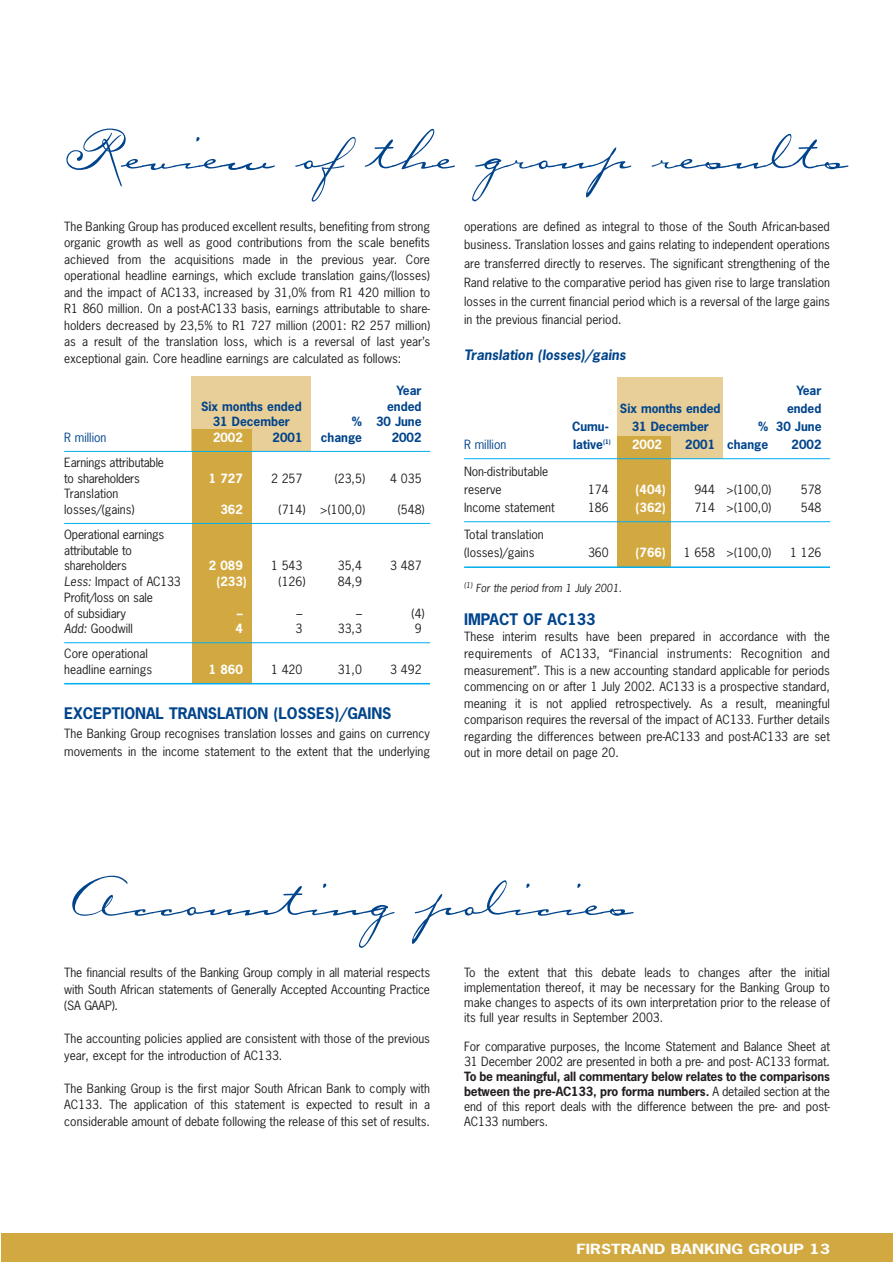
<style>
.page{position:relative;width:893px;height:1262px;background:#fff}
.page>*{position:absolute;margin:0;border:0;box-sizing:border-box;transform-origin:0 0}
.t1{font:75px "Hemingway";color:#00448c}
.t2{font:700 15px "News Gothic";color:#00448c}
.t3{font:italic 700 13.5px "News Gothic";color:#00448c}
.t4{font:700 13.2px "News Gothic";color:#fff;scale:1.25 1}
.t5{font:12px/16.5px "News Gothic";color:#231f20}
.t6{font:700 12px "News Gothic";color:#00448c}
.t7{font:700 12px "News Gothic";color:#fff}
.t8{font:12px "News Gothic";color:#00448c}
.t9{font:italic 10.5px "News Gothic";color:#231f20}
.s1{font-style:italic}
.s2{font-weight:700}
</style>
<div class="page">
<div style="left:192px;top:376px;width:119px;height:75px;background:#e8ce97"></div>
<div style="left:617px;top:377px;width:105px;height:82px;background:#e8ce97"></div>
<div style="left:1px;top:1233px;width:891px;height:29px;background:#d2a941"></div>
<div style="left:617px;top:436px;width:53px;height:131px;background:#d2a941"></div>
<hr style="left:464px;top:458px;width:366px;height:1px;background:#00aeef">
<hr style="left:464px;top:521px;width:366px;height:1px;background:#00aeef">
<hr style="left:464px;top:566px;width:366px;height:2px;background:#00aeef">
<div style="left:192px;top:429px;width:59px;height:254px;background:#d2a941"></div>
<hr style="left:64px;top:451px;width:366px;height:1px;background:#00aeef">
<hr style="left:64px;top:523px;width:366px;height:1px;background:#00aeef">
<hr style="left:64px;top:642px;width:366px;height:1px;background:#00aeef">
<hr style="left:64px;top:683px;width:366px;height:1px;background:#00aeef">
<h1 class="t1" style="left:64px;top:99px;width:785px">Review of the group results</h1>
<p class="t5" style="left:464px;top:218px;width:367px;line-height:18.8px;text-align:justify">operations are defined as integral to those of the South African-based business. Translation losses and gains relating to independent operations are transferred directly to reserves. The significant strengthening of the Rand relative to the comparative period has given rise to large translation losses in the current financial period which is a reversal of the large gains in the previous financial period.</p>
<p class="t3" style="left:464px;top:350px;width:163px">Translation (losses)/gains</p>
<p class="t6" style="left:796px;top:386px;width:27px">Year</p>
<p class="t6" style="left:620px;top:404px;width:102px">Six months ended</p>
<p class="t6" style="left:787px;top:404px;width:36px">ended</p>
<p class="t6" style="left:572px;top:422px;width:38px">Cumu-</p>
<p class="t6" style="left:631px;top:422px;width:79px">31 December</p>
<p class="t6" style="left:758px;top:422px;width:65px">% 30 June</p>
<p class="t8" style="left:464px;top:440px;width:44px">R million</p>
<p class="t6" style="left:573px;top:440px;width:39px">lative<sup>(1)</sup></p>
<p class="t7" style="left:632px;top:440px;width:31px">2002</p>
<p class="t6" style="left:685px;top:440px;width:84px">2001 change</p>
<p class="t6" style="left:791px;top:440px;width:31px">2002</p>
<p class="t5" style="left:464px;top:464px;width:86px;line-height:18px">Non-distributable reserve</p>
<p class="t5" style="left:64px;top:219px;width:367px;text-align:justify">The Banking Group has produced excellent results, benefiting from strong organic growth as well as good contributions from the scale benefits achieved from the acquisitions made in the previous year. Core operational headline earnings, which exclude translation gains/(losses) and the impact of AC133, increased by 31,0% from R1 420 million to R1 860 million. On a post-AC133 basis, earnings attributable to share&shy;holders decreased by 23,5% to R1 727 million (2001: R2 257 million) as a result of the translation loss, which is a reversal of last year’s exceptional gain. Core headline earnings are calculated as follows:</p>
<p class="t6" style="left:396px;top:385px;width:27px">Year</p>
<p class="t6" style="left:201px;top:401px;width:102px">Six months ended</p>
<p class="t6" style="left:387px;top:401px;width:36px">ended</p>
<p class="t6" style="left:213px;top:417px;width:79px">31 December</p>
<p class="t6" style="left:352px;top:417px;width:71px">% 30 June</p>
<p class="t8" style="left:64px;top:433px;width:44px">R million</p>
<p class="t7" style="left:213px;top:433px;width:31px">2002</p>
<p class="t6" style="left:272px;top:433px;width:31px">2001</p>
<p class="t6" style="left:321px;top:433px;width:43px">change</p>
<p class="t6" style="left:392px;top:433px;width:31px">2002</p>
<p class="t5" style="left:64px;top:455px;width:101px;line-height:15.8px">Earnings attributable to shareholders</p>
<p class="t7" style="left:209px;top:473px;width:35px">1 727</p>
<p class="t5" style="left:271px;top:471px;width:33px">2 257</p>
<p class="t5" style="left:335px;top:471px;width:32px">(23,5)</p>
<p class="t5" style="left:390px;top:471px;width:33px">4 035</p>
<p class="t5" style="left:588px;top:482px;width:22px">174</p>
<p class="t7" style="left:635px;top:485px;width:32px">(404)</p>
<p class="t5" style="left:694px;top:482px;width:78px">944 &gt;(100,0)</p>
<p class="t5" style="left:800px;top:482px;width:22px">578</p>
<p class="t5" style="left:64px;top:487px;width:72px;line-height:15.8px">Translation losses/(gains)</p>
<p class="t5" style="left:464px;top:500px;width:92px">Income statement</p>
<p class="t5" style="left:588px;top:500px;width:22px">186</p>
<p class="t7" style="left:635px;top:503px;width:32px">(362)</p>
<p class="t5" style="left:694px;top:500px;width:78px">714 &gt;(100,0)</p>
<p class="t5" style="left:800px;top:500px;width:22px">548</p>
<p class="t5" style="left:464px;top:527px;width:81px;line-height:18px">Total translation (losses)/gains</p>
<p class="t7" style="left:220px;top:505px;width:24px">362</p>
<p class="t5" style="left:278px;top:502px;width:88px">(714) &gt;(100,0)</p>
<p class="t5" style="left:397px;top:502px;width:28px">(548)</p>
<p class="t5" style="left:64px;top:527px;width:102px;line-height:15.8px">Operational earnings attributable to shareholders</p>
<p class="t5" style="left:588px;top:545px;width:22px">360</p>
<p class="t7" style="left:635px;top:548px;width:32px">(766)</p>
<p class="t5" style="left:683px;top:545px;width:89px">1 658 &gt;(100,0)</p>
<p class="t5" style="left:790px;top:545px;width:33px">1 126</p>
<p class="t9" style="left:464px;top:584px;width:159px"><sup>(1)</sup> For the period from 1 July 2001.</p>
<p class="t2" style="left:464px;top:613px;width:133px">IMPACT OF AC133</p>
<p class="t5" style="left:464px;top:629px;width:367px;text-align:justify">These interim results have been prepared in accordance with the requirements of AC133, “Financial instruments: Recognition and measurement”. This is a new accounting standard applicable for periods commencing on or after 1 July 2002. AC133 is a prospective standard, meaning it is not applied retrospectively. As a result, meaningful comparison requires the reversal of the impact of AC133. Further details regarding the differences between pre-AC133 and post-AC133 are set out in more detail on page 20.</p>
<p class="t7" style="left:209px;top:561px;width:35px">2 089</p>
<p class="t5" style="left:271px;top:558px;width:33px">1 543</p>
<p class="t5" style="left:338px;top:558px;width:26px">35,4</p>
<p class="t5" style="left:390px;top:558px;width:33px">3 487</p>
<p class="t5" style="left:64px;top:574px;width:118px"><span class="s1">Less:</span> Impact of AC133</p>
<p class="t7" style="left:216px;top:577px;width:32px">(233)</p>
<p class="t5" style="left:278px;top:574px;width:28px">(126)</p>
<p class="t5" style="left:338px;top:574px;width:26px">84,9</p>
<p class="t5" style="left:64px;top:590px;width:90px;line-height:15.8px">Profit/loss on sale of subsidiary</p>
<p class="t7" style="left:237px;top:608px;width:7px">–</p>
<p class="t5" style="left:296px;top:606px;width:7px">–</p>
<p class="t5" style="left:356px;top:606px;width:7px">–</p>
<p class="t5" style="left:411px;top:606px;width:15px">(4)</p>
<p class="t5" style="left:64px;top:621px;width:70px"><span class="s1">Add:</span> Goodwill</p>
<p class="t7" style="left:235px;top:624px;width:9px">4</p>
<p class="t5" style="left:295px;top:621px;width:8px">3</p>
<p class="t5" style="left:338px;top:621px;width:26px">33,3</p>
<p class="t5" style="left:414px;top:621px;width:8px">9</p>
<p class="t5" style="left:64px;top:647px;width:89px;line-height:15.8px">Core operational headline earnings</p>
<p class="t7" style="left:209px;top:664px;width:35px">1 860</p>
<p class="t5" style="left:271px;top:662px;width:33px">1 420</p>
<p class="t5" style="left:338px;top:662px;width:26px">31,0</p>
<p class="t5" style="left:390px;top:662px;width:33px">3 492</p>
<p class="t2" style="left:64px;top:707px;width:329px">EXCEPTIONAL TRANSLATION (LOSSES)/GAINS</p>
<p class="t5" style="left:64px;top:725px;width:367px;line-height:18.8px">The Banking Group recognises translation losses and gains on currency movements in the income statement to the extent that the underlying</p>
<h1 class="t1" style="left:64px;top:845px;width:570px">Accounting policies</h1>
<p class="t5" style="left:64px;top:965px;width:367px;text-align:justify">The financial results of the Banking Group comply in all material respects with South African statements of Generally Accepted Accounting Practice (SA GAAP).</p>
<p class="t5" style="left:64px;top:1031px;width:367px">The accounting policies applied are consistent with those of the previous year, except for the introduction of AC133.</p>
<p class="t5" style="left:64px;top:1080px;width:367px;text-align:justify">The Banking Group is the first major South African Bank to comply with AC133. The application of this statement is expected to result in a considerable amount of debate following the release of this set of results.</p>
<p class="t5" style="left:464px;top:966px;width:367px;line-height:14.9px;text-align:justify">To the extent that this debate leads to changes after the initial implementation thereof, it may be necessary for the Banking Group to make changes to aspects of its own interpretation prior to the release of its full year results in September 2003.</p>
<p class="t5" style="left:464px;top:1040px;width:367px;line-height:14.9px">For comparative purposes, the Income Statement and Balance Sheet at<br>31 December 2002 are presented in both a pre- and post- AC133 format.</p>
<p class="t5" style="left:464px;top:1070px;width:367px;line-height:14.9px;text-align:justify"><span class="s2">To be meaningful, all commentary below relates to the comparisons between the pre-AC133, pro forma numbers.</span> A detailed section at the end of this report deals with the difference between the pre- and post-AC133 numbers.</p>
<p class="t4" style="left:576px;top:1243px;width:204px">FIRSTRAND BANKING GROUP 13</p>
</div>
